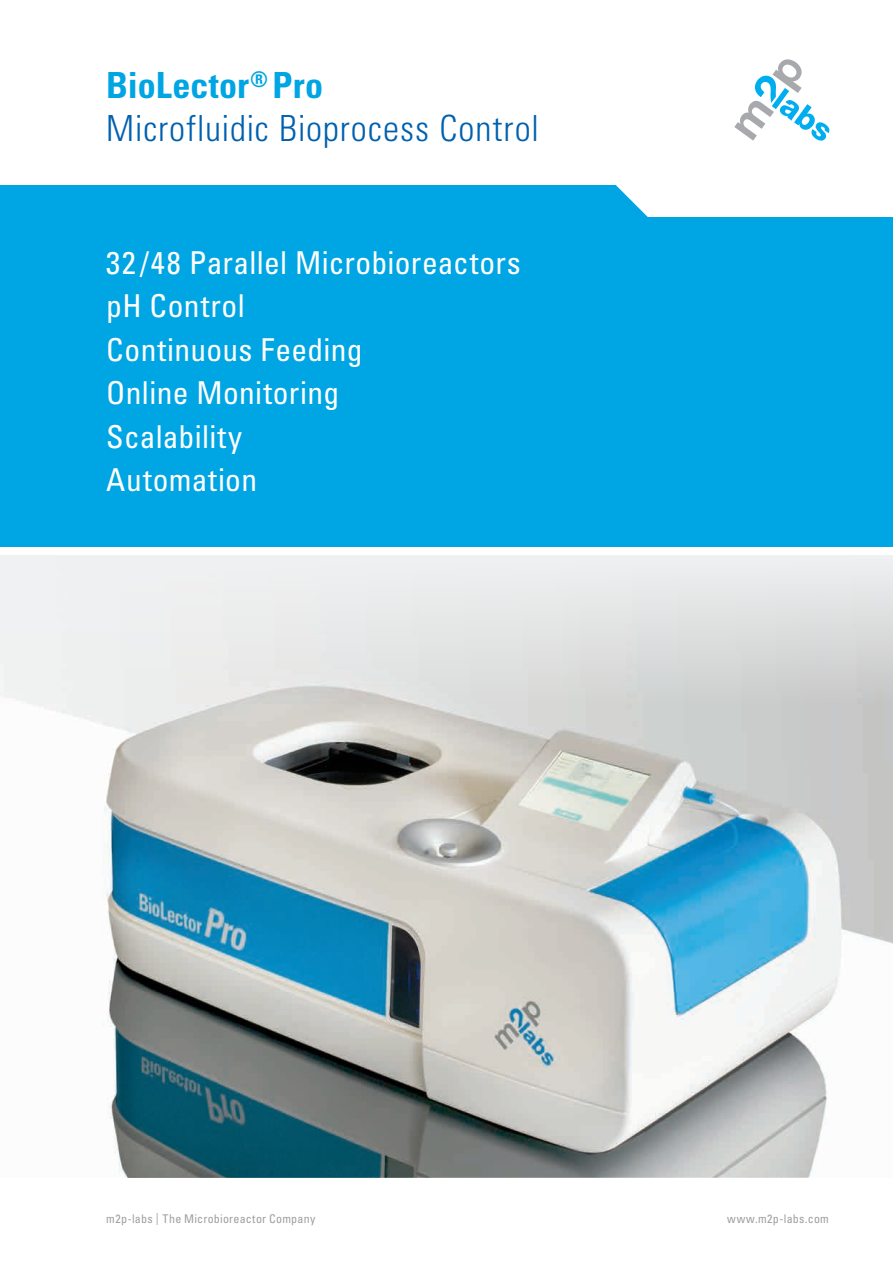
<style>
.page{position:relative;width:893px;height:1263px;background:#fff}
.page>*{position:absolute;margin:0;border:0;box-sizing:border-box;transform-origin:0 0}
.t1{font:300 condensed 36px/43.2px "Univers";letter-spacing:.025em;color:#0160ae}
.t2{font:condensed 31.5px/43.5px "Univers";letter-spacing:.01em;color:#fff}
.t3{font:condensed 12px "Univers";letter-spacing:.02em;color:#9d9fa2}
.s1{font-weight:700;color:#00a5e3}
</style>
<div class="page">
<div style="left:0;top:217px;width:893px;height:330px;background:#00a5e3"></div>
<img style="left:33px;top:704px;width:860px;height:474px">
<div style="left:0;top:185px;width:648px;height:32px;background:#00a5e3"></div>
<svg style="left:734px;top:59px;width:95px;height:82px"></svg>
<svg style="left:0;top:555px;width:893px;height:149px;fill:#e9eaea"></svg>
<p class="t1" style="left:106px;top:64px;width:434px"><span class="s1">BioLector</span><sup>®</sup> <span class="s1">Pro<br></span>Microfluidic Bioprocess Control</p>
<p class="t2" style="left:106px;top:240px;width:416px">32 /48 Parallel Microbioreactors pH Control<br>Continuous Feeding<br>Online Monitoring<br>Scalability<br>Automation</p>
<p class="t3" style="left:106px;top:1211px;width:211px">m2p-labs | The Microbioreactor Company</p>
<p class="t3" style="left:727px;top:1211px;width:103px">www.m2p-labs.com</p>
</div>
